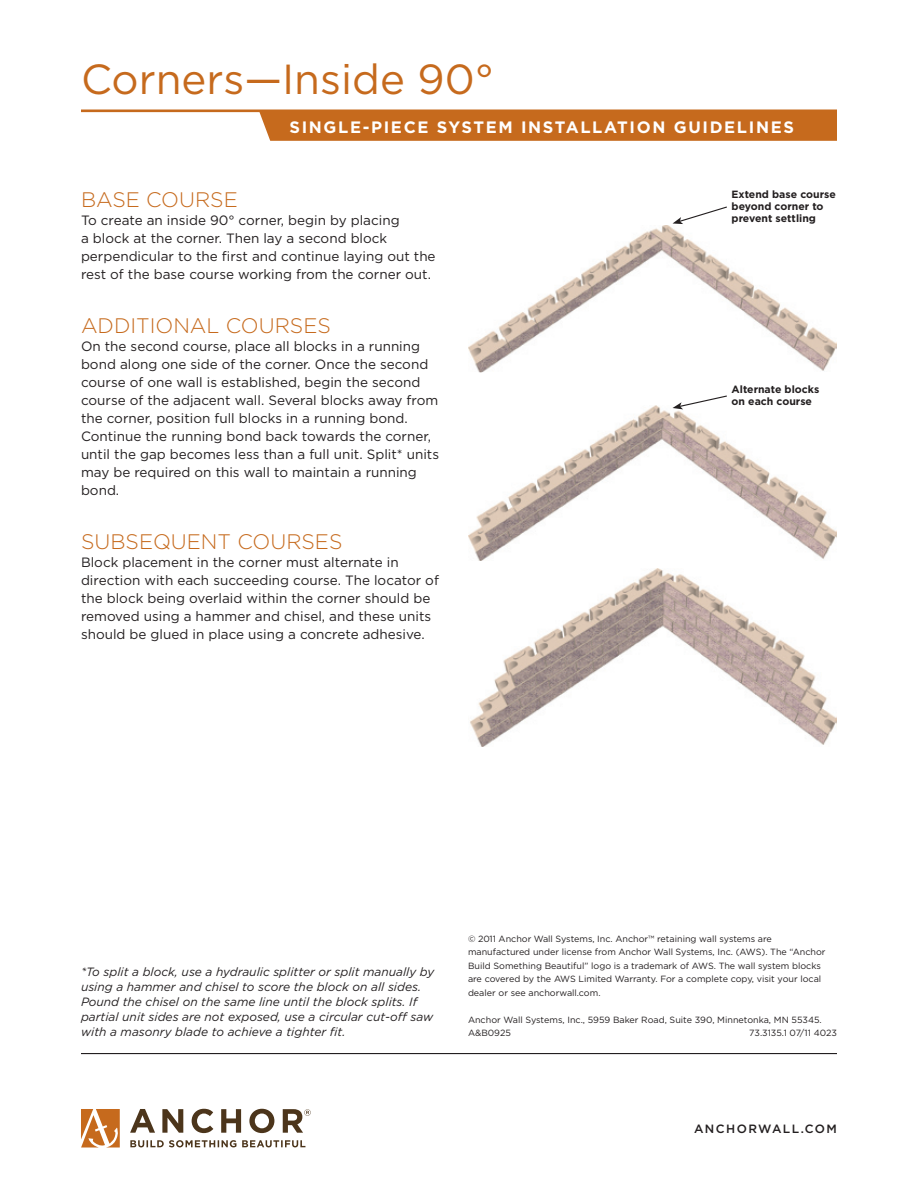
<style>
.page{position:relative;width:918px;height:1188px;background:#fff}
.page>*{position:absolute;margin:0;border:0;box-sizing:border-box;transform-origin:0 0}
.t1{font:42px "Gotham";color:#c66a1d}
.t2{font:300 21px "Gotham";color:#c66a1d}
.t3{font:700 16.5px "Gotham";letter-spacing:.1em;color:#fff}
.t4{font:13.5px/18px "Gotham";color:#231f20}
.t5{font:italic 12px/15px "Gotham";color:#231f20}
.t6{font:500 12px "Gotham";letter-spacing:.12em;color:#231f20}
.t7{font:700 10.5px/12px "Gotham";color:#231f20}
.t8{font:9px/13.5px "Gotham";color:#231f20}
</style>
<div class="page">
<hr style="left:81px;top:1053px;width:756px;height:1px;background:#231f20">
<hr style="left:81px;top:110px;width:756px;height:2px;background:#c66a1d">
<div style="left:259px;top:112px;width:578px;height:29px;background:#c66a1d"></div>
<img style="left:468px;top:406px;width:369px;height:155px">
<img style="left:470px;top:568px;width:367px;height:178px">
<img style="left:468px;top:225px;width:369px;height:147px">
<svg style="left:673px;top:206px;width:54px;height:18px"></svg>
<svg style="left:673px;top:395px;width:55px;height:14px"></svg>
<svg style="left:130px;top:1109px;width:25px;height:24px"></svg>
<svg style="left:162px;top:1109px;width:21px;height:24px"></svg>
<svg style="left:192px;top:1109px;width:21px;height:24px"></svg>
<svg style="left:221px;top:1109px;width:20px;height:24px"></svg>
<svg style="left:249px;top:1109px;width:25px;height:24px"></svg>
<svg style="left:81px;top:1109px;width:39px;height:38px"></svg>
<svg style="left:130px;top:1140px;width:175px;height:7px"></svg>
<svg style="left:283px;top:1109px;width:28px;height:24px"></svg>
<h1 class="t1" style="left:81px;top:52px;width:414px">Corners—Inside 90°</h1>
<p class="t3" style="left:290px;top:116px;width:506px">single-piece system installation guidelines</p>
<h2 class="t2" style="left:81px;top:186px;width:158px">BASE COURSE</h2>
<p class="t4" style="left:81px;top:210px;width:356px">To create an inside 90° corner, begin by placing<br>a block at the corner. Then lay a second block perpendicular to the first and continue laying out the rest of the base course working from the corner out.</p>
<h2 class="t2" style="left:81px;top:312px;width:249px">ADDITIONAL COURSES</h2>
<p class="t4" style="left:81px;top:336px;width:360px">On the second course, place all blocks in a running bond along one side of the corner. Once the second course of one wall is established, begin the second course of the adjacent wall. Several blocks away from the corner, position full blocks in a running bond.<br>Continue the running bond back towards the corner, until the gap becomes less than a full unit. Split* units may be required on this wall to maintain a running bond.</p>
<h2 class="t2" style="left:81px;top:528px;width:15px">SUBSE</h2>
<h2 class="t2" style="left:153px;top:528px;width:100px">QUENT COURSES</h2>
<p class="t4" style="left:81px;top:552px;width:359px">Block placement in the corner must alternate in direction with each succeeding course. The locator of the block being overlaid within the corner should be removed using a hammer and chisel, and these units should be glued in place using a concrete adhesive.</p>
<p class="t7" style="left:732px;top:188px;width:106px">Extend base course beyond corner to prevent settling</p>
<p class="t7" style="left:732px;top:383px;width:89px">Alternate blocks on each course</p>
<p class="t5" style="left:81px;top:964px;width:355px">*To split a block, use a hydraulic splitter or split manually by using a hammer and chisel to score the block on all sides.<br>Pound the chisel on the same line until the block splits. If partial unit sides are not exposed, use a circular cut-off saw with a masonry blade to achieve a tighter fit.</p>
<p class="t8" style="left:468px;top:932px;width:359px">© 2011 Anchor Wall Systems, Inc. Anchor™ retaining wall systems are manufactured under license from Anchor Wall Systems, Inc. (AWS). The “Anchor Build Something Beautiful” logo is a trademark of AWS. The wall system blocks are covered by the AWS Limited Warranty. For a complete copy, visit your local dealer or see anchorwall.com.</p>
<p class="t8" style="left:468px;top:1013px;width:355px">Anchor Wall Systems, Inc., 5959 Baker Road, Suite 390, Minnetonka, MN 55345.<br>A&amp;B0925</p>
<p class="t8" style="left:749px;top:1026px;width:89px">73.3135.1 07/11 4023</p>
<p class="t6" style="left:694px;top:1121px;width:144px">ANCHORWALL.COM</p>
</div>
